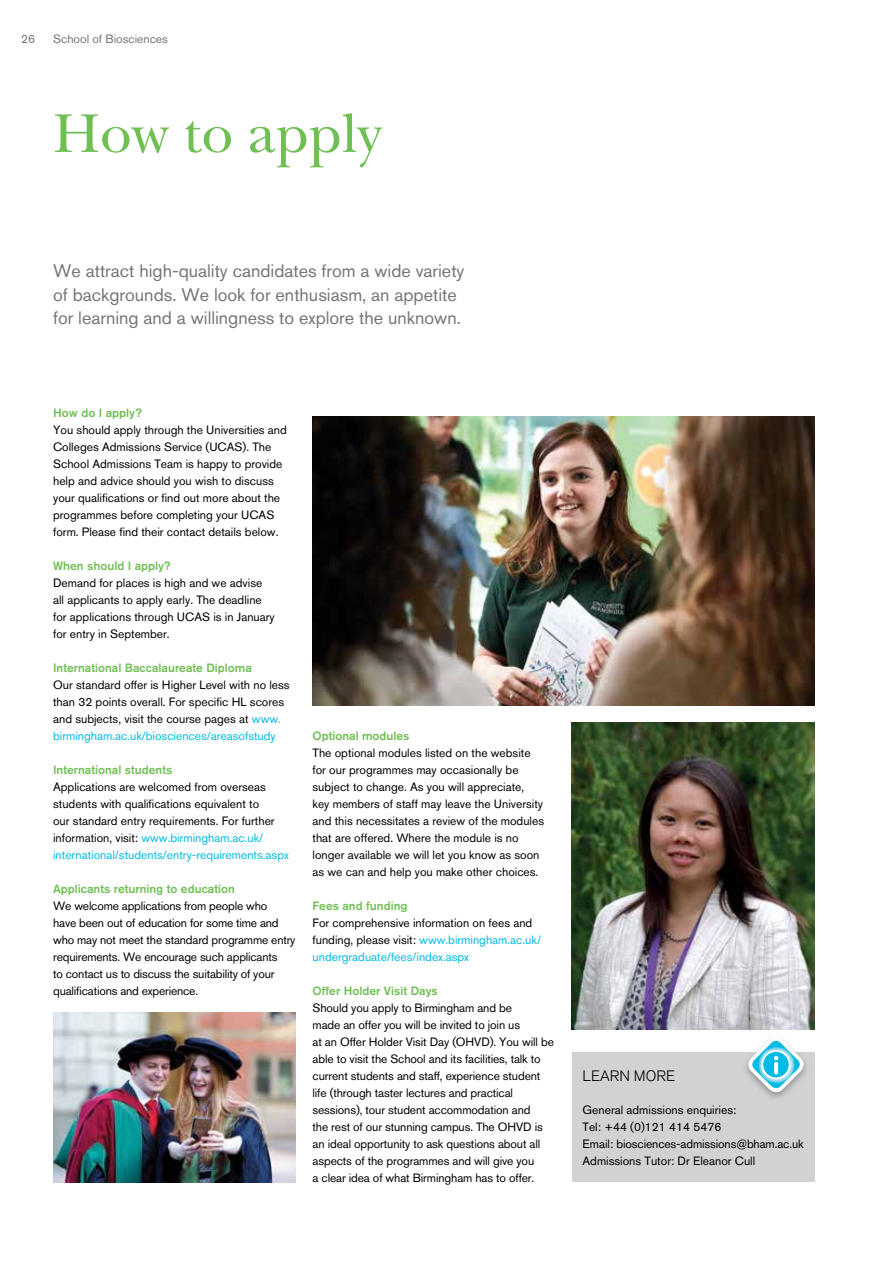
<style>
.page{position:relative;width:893px;height:1263px;background:#fff}
.page>*{position:absolute;margin:0;border:0;box-sizing:border-box;transform-origin:0 0}
.t1{font:57px "New Baskerville LT";color:#70bf54}
.t2{font:18px/23.2px "Akzidenz Grotesk BQ";color:#757477}
.t3{font:300 15px "Akzidenz Grotesk BQ";color:#000}
.t4{font:12px/17px "Akzidenz Grotesk BQ";color:#000}
.t5{font:500 12px "Akzidenz Grotesk BQ";color:#70bf54}
.t6{font:12px "Akzidenz Grotesk BQ";color:#757477}
.s1{color:#00bbe3}
</style>
<div class="page">
<img style="left:313px;top:417px;width:501px;height:289px">
<div style="left:572px;top:1052px;width:242px;height:130px;background:#d2d1d4"></div>
<div style="left:742px;top:1034px;width:68px;height:68px;background:#000;opacity:.3"></div>
<svg style="left:745px;top:1034px;width:62px;height:62px"></svg>
<img style="left:572px;top:723px;width:242px;height:306px">
<img style="left:53px;top:1012px;width:243px;height:170px">
<p class="t6" style="left:21px;top:32px;width:15px">26</p>
<p class="t6" style="left:53px;top:32px;width:116px">School of Biosciences</p>
<h1 class="t1" style="left:53px;top:100px;width:330px">How to apply</h1>
<h2 class="t2" style="left:53px;top:259px;width:413px">We attract high-quality candidates from a wide variety of backgrounds. We look for enthusiasm, an appetite for learning and a willingness to explore the unknown.</h2>
<p class="t5" style="left:53px;top:405px;width:90px">How do I apply?</p>
<p class="t4" style="left:53px;top:421px;width:235px">You should apply through the Universities and Colleges Admissions Service (UCAS). The School Admissions Team is happy to provide help and advice should you wish to discuss your qualifications or find out more about the programmes before completing your UCAS form. Please find their contact details below.</p>
<p class="t5" style="left:53px;top:558px;width:119px">When should I apply?</p>
<p class="t4" style="left:53px;top:574px;width:223px">Demand for places is high and we advise all applicants to apply early. The deadline for applications through UCAS is in January for entry in September.</p>
<p class="t5" style="left:53px;top:660px;width:200px">International Baccalaureate Diploma</p>
<p class="t4" style="left:53px;top:676px;width:238px">Our standard offer is Higher Level with no less than 32 points overall. For specific HL scores and subjects, visit the course pages at <span class="s1">www. birmingham.ac.uk/biosciences/areasofstudy</span></p>
<p class="t5" style="left:53px;top:762px;width:121px">International students</p>
<p class="t4" style="left:53px;top:778px;width:237px">Applications are welcomed from overseas students with qualifications equivalent to<br>our standard entry requirements. For further information, visit: <span class="s1">www.birmingham.ac.uk/ international/students/entry-requirements.aspx</span></p>
<p class="t5" style="left:53px;top:881px;width:183px">Applicants returning to education</p>
<p class="t4" style="left:53px;top:897px;width:244px">We welcome applications from people who<br>have been out of education for some time and who may not meet the standard programme entry requirements. We encourage such applicants<br>to contact us to discuss the suitability of your qualifications and experience.</p>
<p class="t5" style="left:313px;top:728px;width:98px">Optional modules</p>
<p class="t4" style="left:313px;top:744px;width:233px">The optional modules listed on the website for our programmes may occasionally be subject to change. As you will appreciate, key members of staff may leave the University and this necessitates a review of the modules that are offered. Where the module is no longer available we will let you know as soon as we can and help you make other choices.</p>
<p class="t5" style="left:313px;top:898px;width:96px">Fees and funding</p>
<p class="t4" style="left:313px;top:914px;width:230px">For comprehensive information on fees and funding, please visit: <span class="s1">www.birmingham.ac.uk/ undergraduate/fees/index.aspx</span></p>
<p class="t5" style="left:313px;top:983px;width:127px">Offer Holder Visit Days</p>
<p class="t4" style="left:313px;top:999px;width:243px">Should you apply to Birmingham and be<br>made an offer you will be invited to join us<br>at an Offer Holder Visit Day (OHVD). You will be able to visit the School and its facilities, talk to current students and staff, experience student life (through taster lectures and practical sessions), tour student accommodation and<br>the rest of our stunning campus. The OHVD is an ideal opportunity to ask questions about all aspects of the programmes and will give you<br>a clear idea of what Birmingham has to offer.</p>
<p class="t3" style="left:583px;top:1067px;width:94px">LEARN MORE</p>
<p class="t4" style="left:583px;top:1101px;width:223px">General admissions enquiries:<br>Tel: +44 (0)121 414 5476<br>Email: biosciences-admissions@bham.ac.uk Admissions Tutor: Dr Eleanor Cull</p>
</div>
